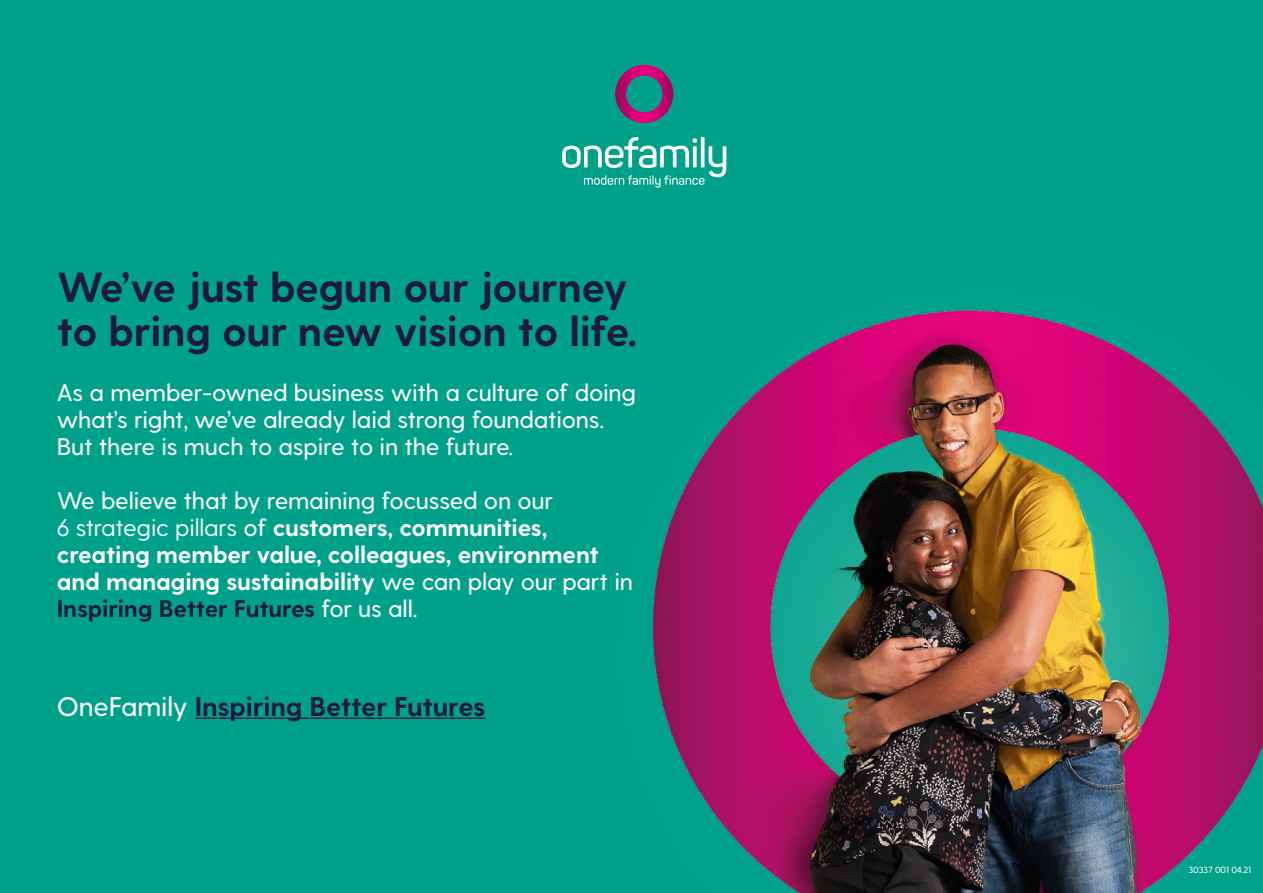
<style>
.page{position:relative;width:1263px;height:893px;background:#00a18b}
.page>*{position:absolute;margin:0;border:0;box-sizing:border-box;transform-origin:0 0}
.t1{font:700 42px/45px "Greycliff CF";letter-spacing:-.01em;color:#1e193e}
.t2{font:700 27px "Greycliff CF";letter-spacing:-.01em;color:#1e193e}
.t3{font:700 24px/27px "Greycliff CF";letter-spacing:-.01em;color:#fff}
.t4{font:500 24px/27px "Greycliff CF";letter-spacing:-.01em;color:#fff}
.t5{font:500 9px "Greycliff CF";letter-spacing:-.015em;color:#fff}
.s1{font-weight:500}
.s2{font-weight:400}
.s3{color:#1e193e}
.s4{font-weight:500;color:#fff}
</style>
<div class="page">
<hr style="left:195px;top:717px;width:291px;height:2px;background:#1e193e">
<img style="left:652px;top:310px;width:611px;height:583px">
<svg style="left:615px;top:65px;width:58px;height:58px"></svg>
<svg style="left:562px;top:137px;width:164px;height:51px"></svg>
<h1 class="t1" style="left:57px;top:266px;width:582px">We’ve just begun our journey to bring our new vision to life.</h1>
<p class="t4" style="left:57px;top:379px;width:581px">As a member-owned business with a culture of doing what’s right, we’ve already laid strong foundations.<br>But there is much to aspire to in the future.</p>
<p class="t3" style="left:57px;top:488px;width:578px"><span class="s1">We believe that by remaining focussed on our<br></span><span class="s2">6 strategic pillars</span> <span class="s1">of</span> customers, communities, creating member value, colleagues, environment and managing sustainability <span class="s1">we can play our part in </span><span class="s3">Inspiring Better Futures</span> <span class="s1">for us all.</span></p>
<p class="t2" style="left:57px;top:690px;width:430px"><span class="s4">OneFamily</span> Inspiring Better Futures</p>
<p class="t5" style="left:1188px;top:864px;width:64px">30337 001 04.21</p>
</div>
